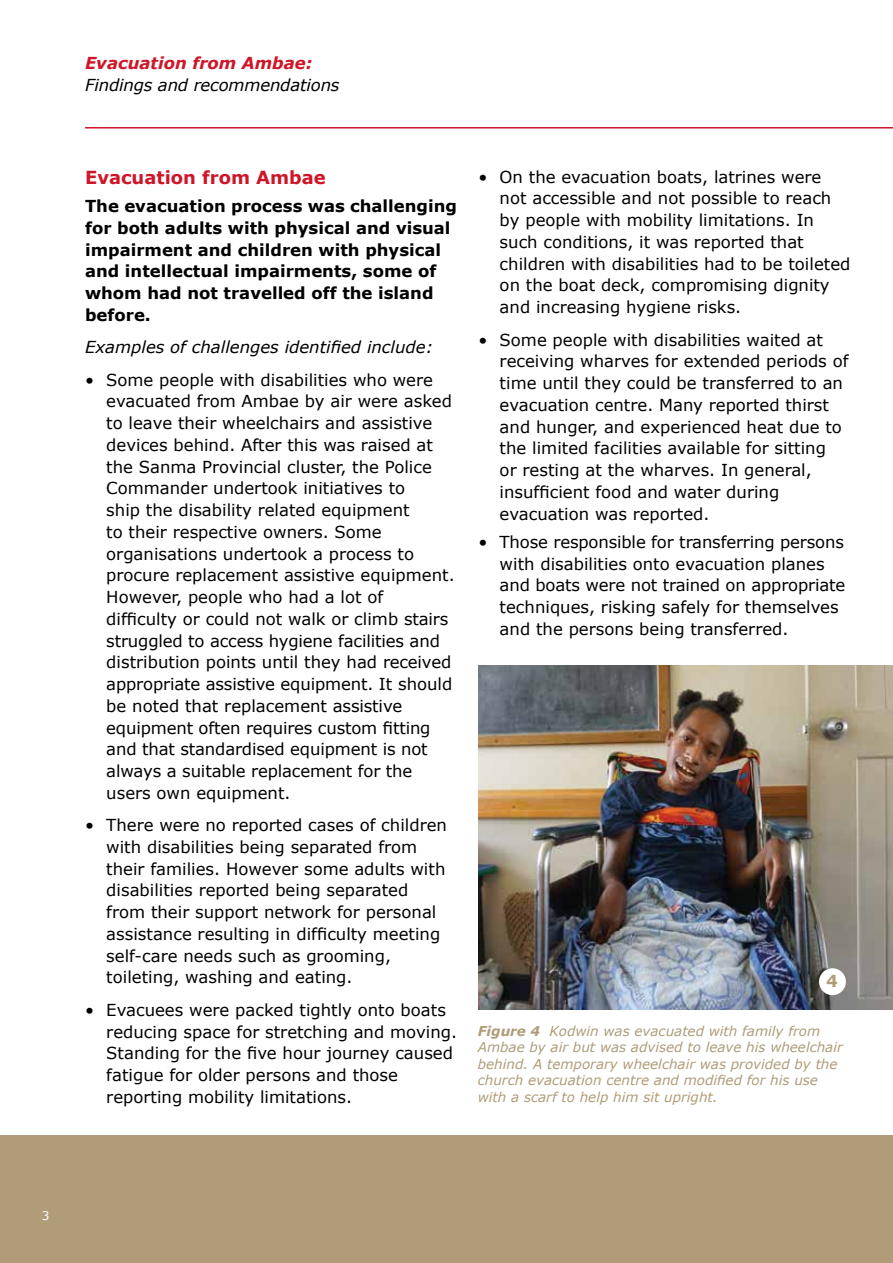
<style>
.page{position:relative;width:893px;height:1263px;background:#fff}
.page>*{position:absolute;margin:0;border:0;box-sizing:border-box;transform-origin:0 0}
.SUB_HEAD_RED_H2{font:700 18px "Verdana";color:#ce1628}
.BODY_COPY_H4{font:16.5px/21.8px "Verdana";color:#000}
.SUB_HEAD_RED_H2-2{font:16.5px/21.8px "Verdana";color:#000}
.PARAGRAPH_BOLD{font:700 16.5px/21.8px "Verdana";color:#000}
.BODY_COPY_H4-2{font:italic 16.5px "Verdana";color:#000}
.t1{font:italic 700 16.5px "Verdana";color:#ce1628}
.body_copy{font:700 16.5px "Verdana";color:#b09c78}
.t2{font:italic 13.5px/16.5px "Verdana";color:#b09c78}
.t3{font:12px "Verdana";color:#fff}
.s1{font-weight:700}
</style>
<div class="page">
<div style="left:0;top:1135px;width:893px;height:128px;background:#b09c78"></div>
<hr style="left:85px;top:127px;width:808px;height:2px;background:#ce1628">
<img style="left:478px;top:665px;width:415px;height:344px">
<div style="left:819px;top:968px;width:27px;height:27px;background:#fff;border-radius:50%"></div>
<p class="t1" style="left:85px;top:52px;width:229px">Evacuation from Ambae:</p>
<p class="BODY_COPY_H4-2" style="left:85px;top:75px;width:256px">Findings and recommendations</p>
<h2 class="SUB_HEAD_RED_H2" style="left:85px;top:166px;width:242px">Evacuation from Ambae</h2>
<p class="PARAGRAPH_BOLD" style="left:85px;top:195px;width:374px">The evacuation process was challenging for both adults with physical and visual impairment and children with physical and intellectual impairments, some of whom had not travelled off the island before.</p>
<h4 class="BODY_COPY_H4-2" style="left:85px;top:337px;width:350px">Examples of challenges identified include:</h4>
<h4 class="BODY_COPY_H4" style="left:106px;top:369px;width:350px;text-indent:-21px">• Some people with disabilities who were evacuated from Ambae by air were asked to leave their wheelchairs and assistive devices behind. After this was raised at the Sanma Provincial cluster, the Police Commander undertook initiatives to<br>ship the disability related equipment<br>to their respective owners. Some organisations undertook a process to procure replacement assistive equipment.<br>However, people who had a lot of difficulty or could not walk or climb stairs struggled to access hygiene facilities and distribution points until they had received appropriate assistive equipment. It should be noted that replacement assistive equipment often requires custom fitting and that standardised equipment is not always a suitable replacement for the users own equipment.</h4>
<h4 class="BODY_COPY_H4" style="left:106px;top:814px;width:342px;text-indent:-21px">• There were no reported cases of children with disabilities being separated from their families. However some adults with disabilities reported being separated from their support network for personal assistance resulting in difficulty meeting self-care needs such as grooming, toileting, washing and eating.</h4>
<h4 class="BODY_COPY_H4" style="left:106px;top:999px;width:352px;text-indent:-21px">• Evacuees were packed tightly onto boats reducing space for stretching and moving.<br>Standing for the five hour journey caused fatigue for older persons and those reporting mobility limitations.</h4>
<h4 class="BODY_COPY_H4" style="left:500px;top:166px;width:352px;text-indent:-21px">• On the evacuation boats, latrines were not accessible and not possible to reach by people with mobility limitations. In such conditions, it was reported that children with disabilities had to be toileted on the boat deck, compromising dignity and increasing hygiene risks.</h4>
<h4 class="BODY_COPY_H4" style="left:500px;top:329px;width:350px;text-indent:-21px">• Some people with disabilities waited at receiving wharves for extended periods of time until they could be transferred to an evacuation centre. Many reported thirst and hunger, and experienced heat due to the limited facilities available for sitting<br>or resting at the wharves. In general, insufficient food and water during evacuation was reported.</h4>
<h2 class="SUB_HEAD_RED_H2-2" style="left:500px;top:531px;width:347px;text-indent:-21px">• Those responsible for transferring persons with disabilities onto evacuation planes and boats were not trained on appropriate techniques, risking safely for themselves and the persons being transferred.</h2>
<p class="body_copy" style="left:826px;top:970px;width:13px">4</p>
<p class="t2" style="left:478px;top:1023px;width:367px"><span class="s1">Figure 4</span> Kodwin was evacuated with family from Ambae by air but was advised to leave his wheelchair behind. A temporary wheelchair was provided by the church evacuation centre and modified for his use with a scarf to help him sit upright.</p>
<p class="t3" style="left:42px;top:1208px;width:9px">3</p>
</div>
